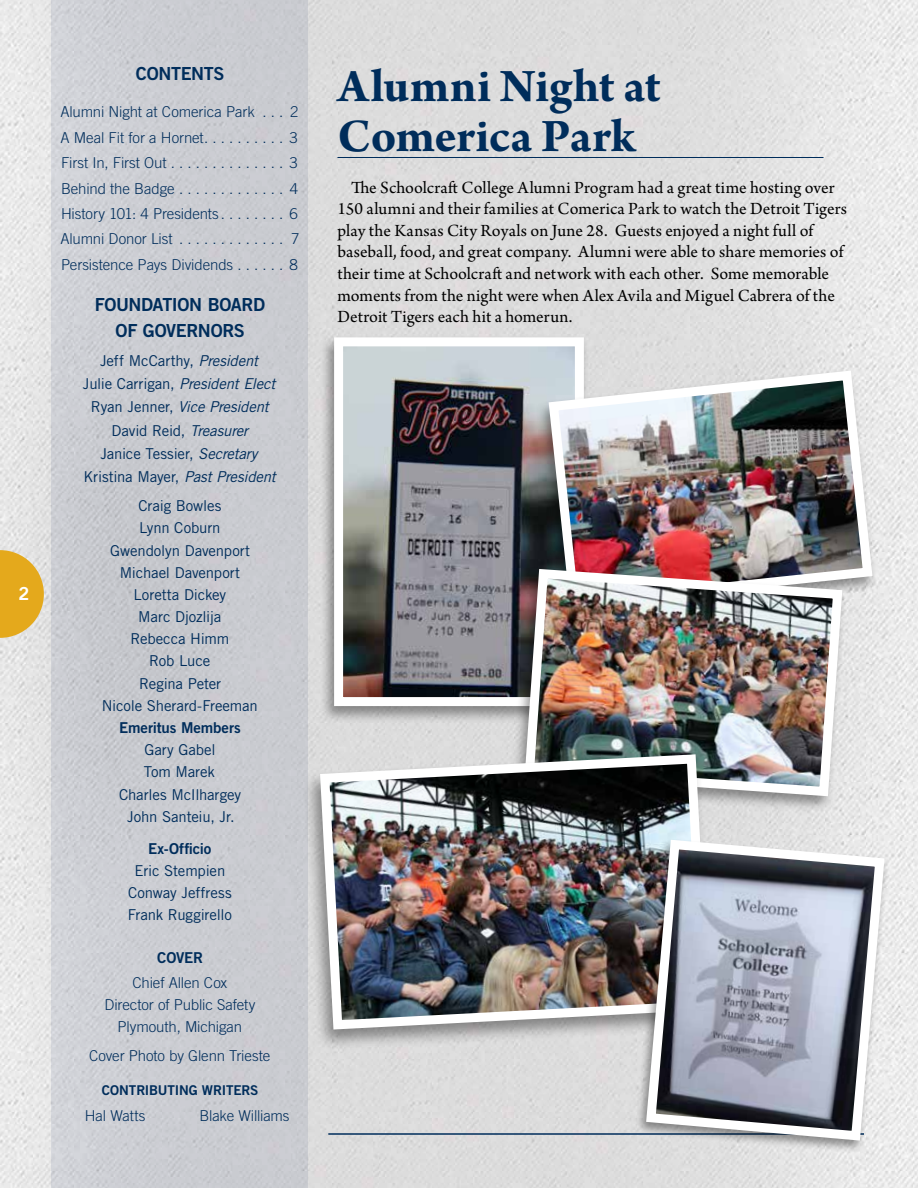
<style>
.page{position:relative;width:918px;height:1188px;background:#fff}
.page>*{position:absolute;margin:0;border:0;box-sizing:border-box;transform-origin:0 0}
.t1{font:700 49.5px/49.5px "Arno Pro";color:#002d5b}
.t2{font:18px/21.6px "Arno Pro";letter-spacing:.005em;color:#000}
.t3{font:18px/25.8px "Trade Gothic LT Std Bd 2";letter-spacing:-.02em;color:#002d5b;text-align:center}
.t4{font:18px "Trade Gothic LT Std Bd 2";color:#fff}
.t5{font:15px/22.2px "Trade Gothic LT Std";letter-spacing:-.01em;color:#002d5b;text-align:center}
.t6{font:300 15px/25.5px "Trade Gothic LT Std";letter-spacing:-.01em;color:#002d5b;text-align:justify}
.t7{font:15px "Trade Gothic LT Std Bd 2";letter-spacing:-.01em;color:#002d5b}
.t8{font:13.5px "Trade Gothic LT Std Bd 2";letter-spacing:-.015em;color:#002d5b}
.s1{font-style:italic}
</style>
<div class="page">
<img style="left:0;top:0;width:918px;height:1188px">
<div style="left:52px;top:0;width:256px;height:1188px;background:#caccd1"></div>
<hr style="left:338px;top:157px;width:486px;height:1px;background:#002d5b">
<svg style="left:0;top:550px;width:44px;height:88px;background:#e3b547"></svg>
<hr style="left:328px;top:1133px;width:536px;height:2px;background:#002d5b">
<div style="left:320px;top:335px;width:270px;height:388px;background:#000;opacity:.4"></div>
<img style="left:344px;top:347px;width:230px;height:349px">
<div style="left:334px;top:337px;width:250px;height:369px;border:9px solid #fff"></div>
<div style="left:535px;top:368px;width:343px;height:257px;background:#000;opacity:.4"></div>
<img style="left:544px;top:366px;width:333px;height:247px">
<div style="left:511px;top:567px;width:337px;height:247px;background:#000;opacity:.4"></div>
<img style="left:520px;top:564px;width:327px;height:237px">
<div style="left:303px;top:751px;width:413px;height:300px;background:#000;opacity:.4"></div>
<img style="left:315px;top:750px;width:399px;height:284px">
<div style="left:635px;top:837px;width:254px;height:317px;background:#000;opacity:.4"></div>
<svg style="left:641px;top:835px;width:248px;height:310px;background:#a1a4ae"></svg>
<p class="t4" style="left:19px;top:583px;width:12px">2</p>
<p class="t3" style="left:136px;top:61px;width:90px">CONTENTS</p>
<p class="t6" style="left:60px;top:99px;width:240px">Alumni Night at Comerica Park . . . 2<br>A Meal Fit for a Hornet . . . . . . . . . . 3<br>First In, First Out . . . . . . . . . . . . . . 3<br>Behind the Badge . . . . . . . . . . . . . 4<br>History 101: 4 Presidents . . . . . . . . 6<br>Alumni Donor List . . . . . . . . . . . . . 7<br>Persistence Pays Dividends . . . . . . 8</p>
<p class="t3" style="left:95px;top:292px;width:172px">FOUNDATION BOARD<br>OF GOVERNORS</p>
<p class="t5" style="left:83px;top:349px;width:195px;line-height:23.2px">Jeff McCarthy, <span class="s1">President<br></span>Julie Carrigan, <span class="s1">President Elect<br></span>Ryan Jenner, <span class="s1">Vice President<br></span>David Reid, <span class="s1">Treasurer<br></span>Janice Tessier, <span class="s1">Secretary<br></span>Kristina Mayer, <span class="s1">Past President</span></p>
<p class="t5" style="left:102px;top:495px;width:158px">Craig Bowles<br>Lynn Coburn<br>Gwendolyn Davenport<br>Michael Davenport<br>Loretta Dickey<br>Marc Djozlija<br>Rebecca Himm<br>Rob Luce<br>Regina Peter<br>Nicole Sherard-Freeman</p>
<p class="t7" style="left:119px;top:718px;width:123px">Emeritus Members</p>
<p class="t5" style="left:119px;top:739px;width:123px">Gary Gabel<br>Tom Marek<br>Charles McIlhargey<br>John Santeiu, Jr.</p>
<p class="t7" style="left:148px;top:839px;width:65px">Ex-Officio</p>
<p class="t5" style="left:128px;top:859px;width:106px">Eric Stempien<br>Conway Jeffress<br>Frank Ruggirello</p>
<p class="t7" style="left:157px;top:948px;width:48px">COVER</p>
<p class="t6" style="left:104px;top:971px;width:153px;line-height:22.2px;text-align:center">Chief Allen Cox<br>Director of Public Safety<br>Plymouth, Michigan</p>
<p class="t6" style="left:89px;top:1043px;width:183px">Cover Photo by Glenn Trieste</p>
<p class="t8" style="left:102px;top:1082px;width:158px">CONTRIBUTING WRITERS</p>
<p class="t6" style="left:85px;top:1102px;width:62px">Hal Watts</p>
<p class="t6" style="left:199px;top:1102px;width:92px">Blake Williams</p>
<h1 class="t1" style="left:338px;top:64px;width:325px">Alumni Night at<br>Comerica Park</h1>
<p class="t2" style="left:338px;top:177px;width:511px;text-indent:14px">The Schoolcraft College Alumni Program had a great time hosting over 150 alumni and their families at Comerica Park to watch the Detroit Tigers play the Kansas City Royals on June 28. Guests enjoyed a night full of baseball, food, and great company. Alumni were able to share memories of their time at Schoolcraft and network with each other. Some memorable moments from the night were when Alex Avila and Miguel Cabrera of the Detroit Tigers each hit a homerun.</p>
</div>
